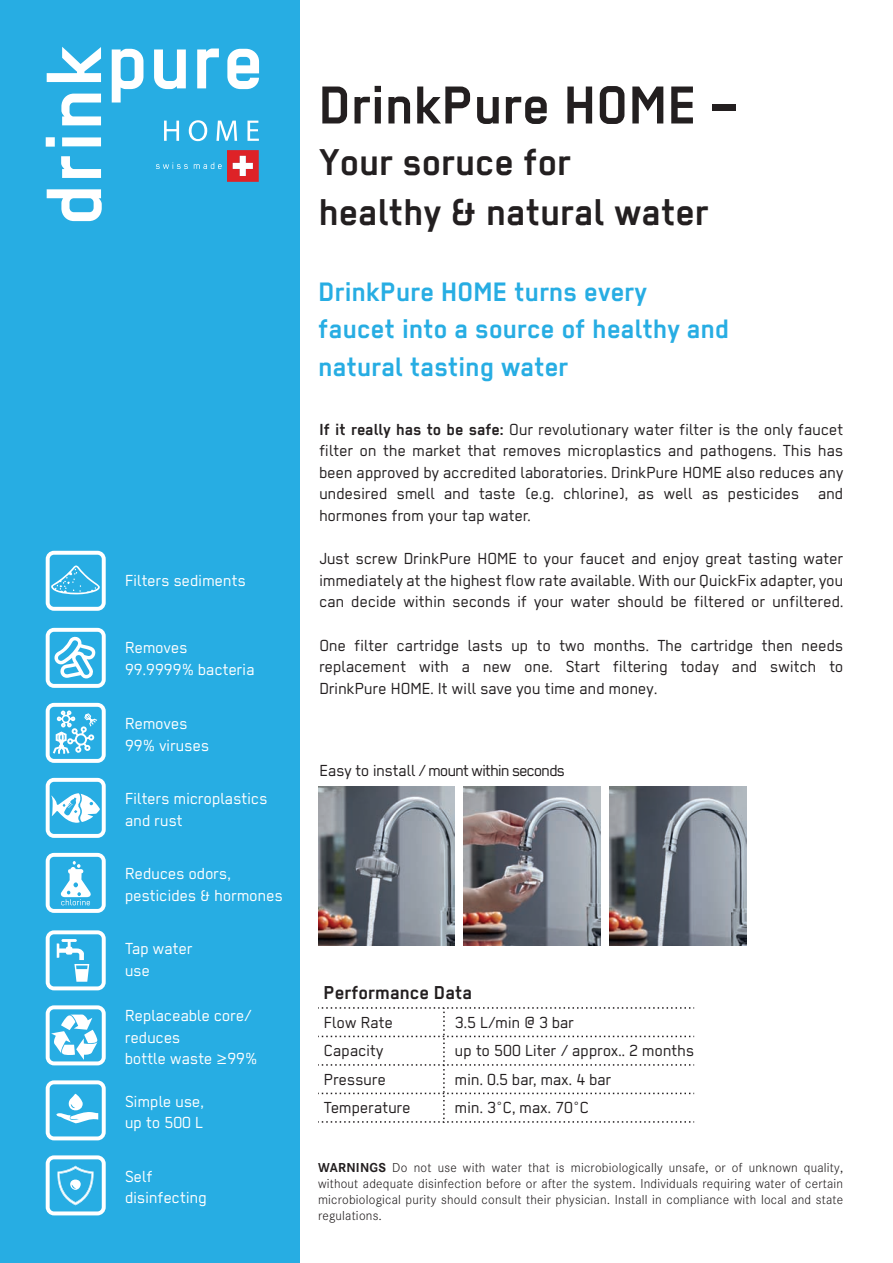
<style>
.page{position:relative;width:893px;height:1263px;background:#fff}
.page>*{position:absolute;margin:0;border:0;box-sizing:border-box;transform-origin:0 0}
.t1{font:700 60px "Regular";color:#231f20}
.t2{font:700 42px/50.4px "Regular";color:#231f20}
.t3{font:700 30px/37.5px "Regular";color:#27ade3}
.t4{font:700 21px "Regular";color:#231f20}
.t5{font:18px/21.6px "Regular";color:#231f20;text-align:justify}
.t6{font:18px/21.6px "Regular";color:#fff}
.t7{font:18px "Regular";letter-spacing:-.045em;color:#231f20}
.t8{font:300 13.5px/16.2px "Corporate S";letter-spacing:.015em;color:#231f20;text-align:justify}
.s1{font-family:"Myriad Pro"}
.s2{font-weight:700}
</style>
<div class="page">
<div style="left:0;top:0;width:299px;height:1263px;background:#27ade3"></div>
<svg style="left:112px;top:49px;width:31px;height:54px"></svg>
<svg style="left:154px;top:49px;width:32px;height:40px"></svg>
<svg style="left:197px;top:49px;width:22px;height:39px"></svg>
<svg style="left:227px;top:49px;width:32px;height:40px"></svg>
<svg style="left:47px;top:189px;width:55px;height:32px"></svg>
<svg style="left:61px;top:156px;width:40px;height:22px"></svg>
<svg style="left:46px;top:137px;width:55px;height:10px"></svg>
<svg style="left:61px;top:94px;width:40px;height:31px"></svg>
<svg style="left:47px;top:47px;width:54px;height:35px"></svg>
<svg style="left:164px;top:121px;width:15px;height:20px"></svg>
<svg style="left:189px;top:120px;width:18px;height:21px"></svg>
<svg style="left:216px;top:121px;width:21px;height:20px"></svg>
<svg style="left:247px;top:121px;width:12px;height:20px"></svg>
<svg style="left:46px;top:628px;width:60px;height:60px"></svg>
<svg style="left:46px;top:853px;width:60px;height:60px"></svg>
<svg style="left:46px;top:1005px;width:60px;height:60px"></svg>
<svg style="left:46px;top:930px;width:60px;height:60px"></svg>
<svg style="left:46px;top:1155px;width:60px;height:60px"></svg>
<svg style="left:46px;top:1080px;width:60px;height:60px"></svg>
<svg style="left:46px;top:703px;width:60px;height:60px"></svg>
<svg style="left:46px;top:778px;width:60px;height:60px"></svg>
<img style="left:318px;top:787px;width:137px;height:158px">
<img style="left:464px;top:787px;width:137px;height:158px">
<img style="left:609px;top:787px;width:137px;height:158px">
<svg style="left:46px;top:551px;width:60px;height:60px"></svg>
<svg style="left:156px;top:162px;width:32px;height:7px"></svg>
<svg style="left:194px;top:150px;width:65px;height:32px"></svg>
<svg style="left:318px;top:1007px;width:376px;height:116px"></svg>
<p class="t6" style="left:125px;top:571px;width:122px">Filters sediments</p>
<p class="t6" style="left:125px;top:638px;width:131px">Removes<br>99.9999% bacteria</p>
<p class="t6" style="left:125px;top:714px;width:86px">Removes<br>99% viruses</p>
<p class="t6" style="left:125px;top:789px;width:144px">Filters microplastics and rust</p>
<p class="t6" style="left:125px;top:864px;width:159px">Reduces odors, pesticides &amp; hormones</p>
<p class="t6" style="left:125px;top:939px;width:69px">Tap water use</p>
<p class="t6" style="left:125px;top:1006px;width:134px">Replaceable core/ reduces<br>bottle waste <span class="s1">≥</span>99%</p>
<p class="t6" style="left:125px;top:1092px;width:80px">Simple use, up to 500 L</p>
<p class="t6" style="left:125px;top:1167px;width:83px">Self disinfecting</p>
<h1 class="t1" style="left:319px;top:86px;width:422px">DrinkPure HOME –</h1>
<h2 class="t2" style="left:319px;top:140px;width:391px">Your soruce for<br>healthy &amp; natural water</h2>
<h3 class="t3" style="left:319px;top:275px;width:412px">DrinkPure HOME turns every faucet into a source of healthy and natural tasting water</h3>
<p class="t5" style="left:319px;top:420px;width:526px"><span class="s2">If it really has to be safe:</span> Our revolutionary water filter is the only faucet filter on the market that removes microplastics and pathogens. This has been approved by accredited laboratories. DrinkPure HOME also reduces any undesired smell and taste (e.g. chlorine), as well as pesticides and hormones from your tap water.</p>
<p class="t5" style="left:319px;top:549px;width:526px">Just screw DrinkPure HOME to your faucet and enjoy great tasting water immediately at the highest flow rate available. With our QuickFix adapter, you can decide within seconds if your water should be filtered or unfiltered.</p>
<p class="t5" style="left:319px;top:636px;width:526px">One filter cartridge lasts up to two months. The cartridge then needs replacement with a new one. Start filtering today and switch to DrinkPure HOME. It will save you time and money.</p>
<p class="t7" style="left:320px;top:764px;width:247px">Easy to install / mount within seconds</p>
<p class="t4" style="left:324px;top:986px;width:150px">Performance Data</p>
<p class="t5" style="left:324px;top:1009px;width:88px;line-height:28.5px;text-align:left">Flow Rate<br>Capacity<br>Pressure<br>Temperature</p>
<p class="t5" style="left:455px;top:1009px;width:241px;line-height:28.5px;text-align:left">3.5 L/min @ 3 bar<br>up to 500 Liter / approx.. 2 months min. 0.5 bar, max. 4 bar<br>min. 3°C, max. 70°C</p>
<p class="t8" style="left:318px;top:1160px;width:527px"><span class="s2">WARNINGS</span> Do not use with water that is microbiologically unsafe, or of unknown quality, without adequate disinfection before or after the system. Individuals requiring water of certain microbiological purity should consult their physician. Install in compliance with local and state regulations.</p>
</div>
